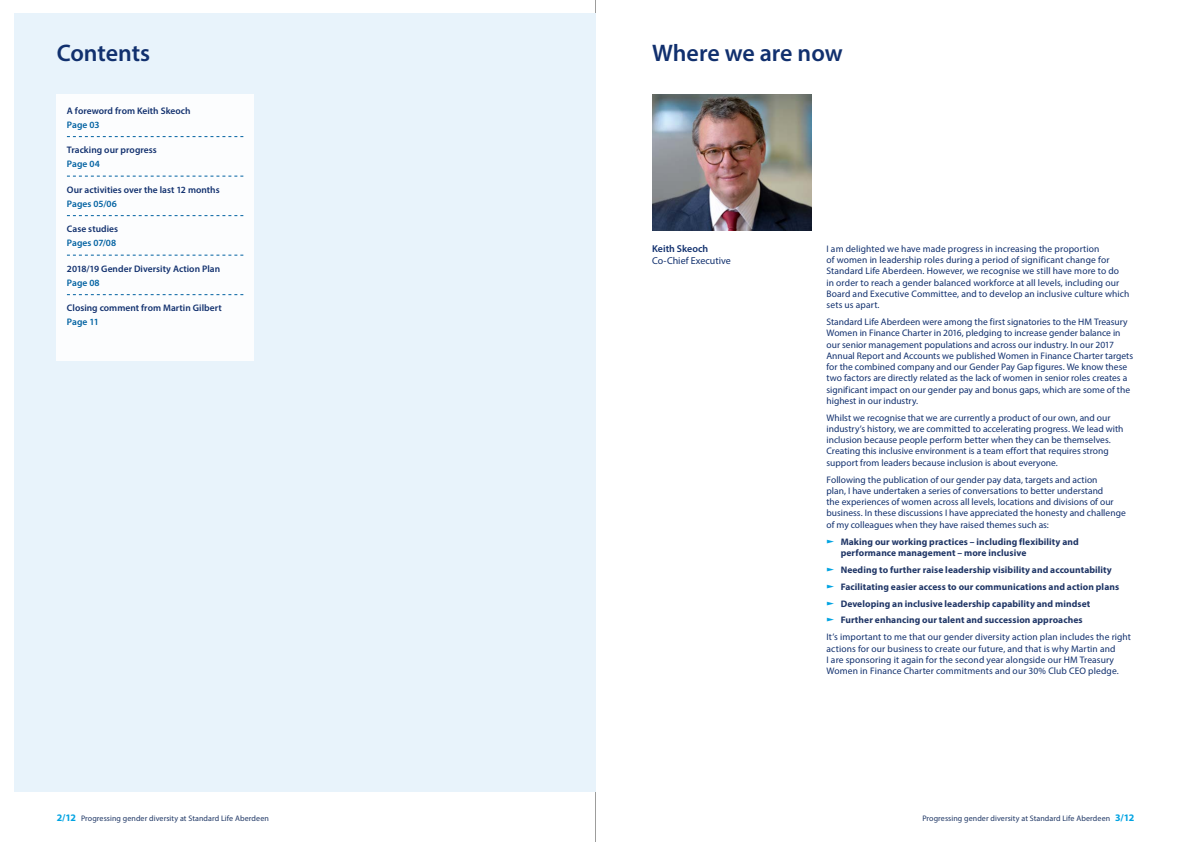
<style>
.page{position:relative;width:1191px;height:842px;background:#fff}
.page>*{position:absolute;margin:0;border:0;box-sizing:border-box;transform-origin:0 0}
.t1{font:600 24px "Myriad Pro";letter-spacing:-.005em;color:#11306e}
.t2{font:10px "Myriad Pro";letter-spacing:-.005em;color:#11306e}
.t3{font:600 10px "Myriad Pro";color:#11306e}
.t4{font:9.5px/11.2px "Myriad Pro";letter-spacing:.005em;color:#11306e}
.t5{font:700 9.5px/16.9px "Myriad Pro";letter-spacing:.01em;color:#203666}
.t6{font:600 9.5px "Myriad Pro";letter-spacing:.005em;color:#11306e}
.t7{font:600 9.5px "Myriad Pro";letter-spacing:.005em;color:#0061a1}
.t8{font:8px "Myriad Pro";letter-spacing:.01em;color:#1f3765}
.s1{font-family:"Standard Life";font-weight:400;color:#00a3e2}
.s2{font-weight:400;color:#11306e}
.s3{font-weight:700;font-size:10px;color:#00a3e2}
</style>
<div class="page">
<hr style="left:595px;top:0;width:1px;height:842px;background:#9d9d9c">
<div style="left:14px;top:14px;width:581px;height:778px;background:#e8f3fb"></div>
<img style="left:652px;top:94px;width:159px;height:136px">
<div style="left:57px;top:94px;width:197px;height:267px;background:#fff"></div>
<svg style="left:67px;top:136px;width:176px;height:1px"></svg>
<svg style="left:67px;top:176px;width:176px;height:1px"></svg>
<svg style="left:67px;top:215px;width:176px;height:1px"></svg>
<svg style="left:67px;top:255px;width:176px;height:1px"></svg>
<svg style="left:67px;top:294px;width:176px;height:1px"></svg>
<h1 class="t1" style="left:57px;top:37px;width:95px">Contents</h1>
<h1 class="t1" style="left:652px;top:37px;width:192px">Where we are now</h1>
<p class="t6" style="left:67px;top:104px;width:125px">A foreword from Keith Skeoch</p>
<p class="t7" style="left:67px;top:118px;width:34px">Page 03</p>
<p class="t6" style="left:67px;top:144px;width:91px">Tracking our progress</p>
<p class="t7" style="left:67px;top:158px;width:34px">Page 04</p>
<p class="t6" style="left:67px;top:183px;width:154px">Our activities over the last 12 months</p>
<p class="t7" style="left:67px;top:198px;width:51px">Pages 05/06</p>
<p class="t6" style="left:67px;top:223px;width:53px">Case studies</p>
<p class="t7" style="left:67px;top:237px;width:51px">Pages 07/08</p>
<p class="t6" style="left:67px;top:262px;width:155px">2018/19 Gender Diversity Action Plan</p>
<p class="t7" style="left:67px;top:277px;width:34px">Page 08</p>
<p class="t6" style="left:67px;top:302px;width:156px">Closing comment from Martin Gilbert</p>
<p class="t7" style="left:67px;top:316px;width:33px">Page 11</p>
<p class="t3" style="left:652px;top:242px;width:58px">Keith Skeoch</p>
<p class="t2" style="left:652px;top:254px;width:80px">Co-Chief Executive</p>
<p class="t4" style="left:826px;top:243px;width:304px">I am delighted we have made progress in increasing the proportion<br>of women in leadership roles during a period of significant change for Standard Life Aberdeen. However, we recognise we still have more to do<br>in order to reach a gender balanced workforce at all levels, including our Board and Executive Committee, and to develop an inclusive culture which sets us apart.</p>
<p class="t4" style="left:826px;top:316px;width:308px">Standard Life Aberdeen were among the first signatories to the HM Treasury Women in Finance Charter in 2016, pledging to increase gender balance in our senior management populations and across our industry. In our 2017<br>Annual Report and Accounts we published Women in Finance Charter targets for the combined company and our Gender Pay Gap figures. We know these two factors are directly related as the lack of women in senior roles creates a significant impact on our gender pay and bonus gaps, which are some of the highest in our industry.</p>
<p class="t4" style="left:826px;top:412px;width:298px">Whilst we recognise that we are currently a product of our own, and our industry’s history, we are committed to accelerating progress. We lead with inclusion because people perform better when they can be themselves.<br>Creating this inclusive environment is a team effort that requires strong support from leaders because inclusion is about everyone.</p>
<p class="t4" style="left:826px;top:474px;width:301px">Following the publication of our gender pay data, targets and action<br>plan, I have undertaken a series of conversations to better understand<br>the experiences of women across all levels, locations and divisions of our business. In these discussions I have appreciated the honesty and challenge of my colleagues when they have raised themes such as:</p>
<p class="t5" style="left:840px;top:535px;width:240px;line-height:11.2px;text-indent:-14px"><span class="s1">¬</span> Making our working practices – including flexibility and performance management – more inclusive</p>
<p class="t5" style="left:826px;top:561px;width:306px"><span class="s1">¬</span> Needing to further raise leadership visibility and accountability<br><span class="s1">¬</span> Facilitating easier access to our communications and action plans <span class="s1">¬</span> Developing an inclusive leadership capability and mindset<br><span class="s1">¬</span> Further enhancing our talent and succession approaches<br><span class="s2">It’s important to me that our gender diversity action plan includes the right</span></p>
<p class="t4" style="left:826px;top:643px;width:294px">actions for our business to create our future, and that is why Martin and<br>I are sponsoring it again for the second year alongside our HM Treasury<br>Women in Finance Charter commitments and our 30% Club CEO pledge.</p>
<p class="t8" style="left:57px;top:813px;width:214px"><span class="s3">2/12</span> Progressing gender diversity at Standard Life Aberdeen</p>
<p class="t8" style="left:922px;top:813px;width:213px">Progressing gender diversity at Standard Life Aberdeen <span class="s3">3/12</span></p>
</div>
